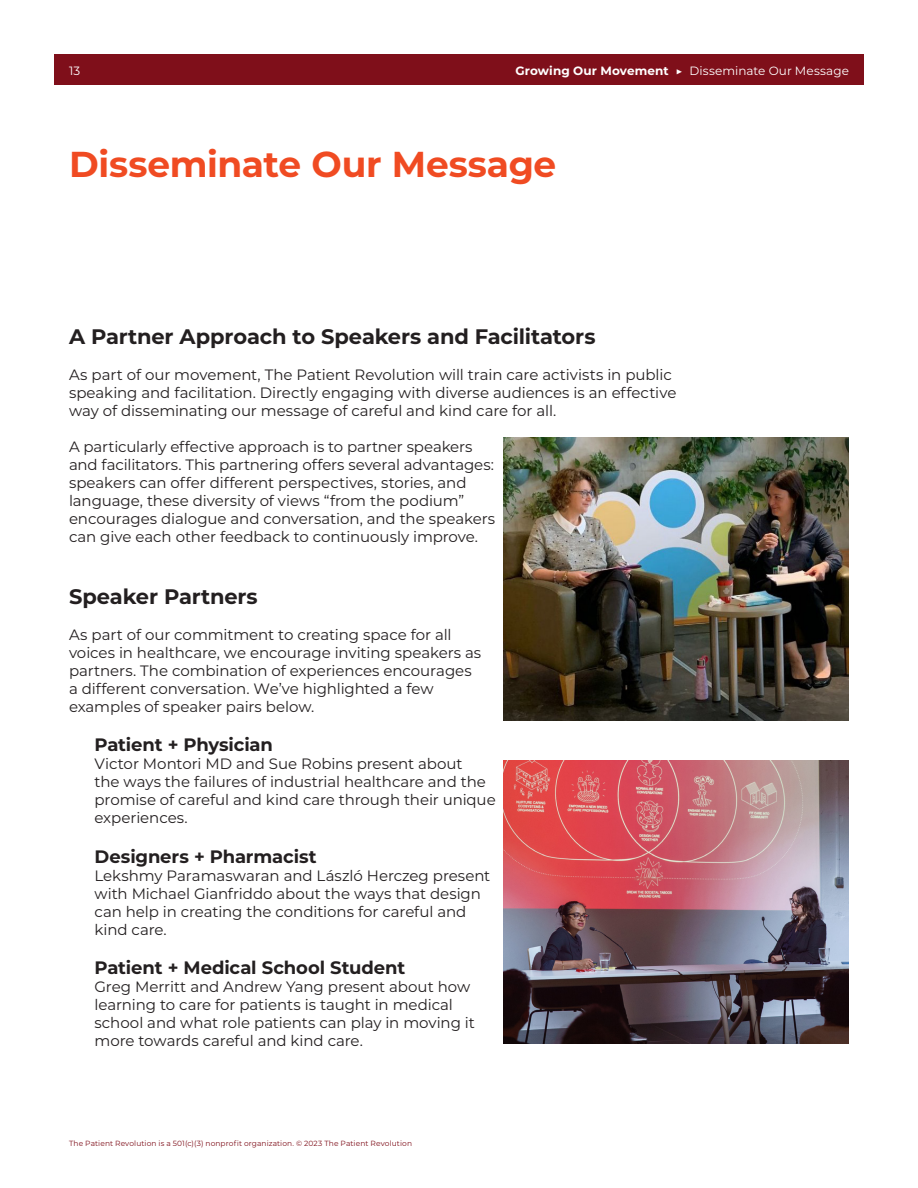
<style>
.page{position:relative;width:918px;height:1188px;background:#fff}
.page>*{position:absolute;margin:0;border:0;box-sizing:border-box;transform-origin:0 0}
.t1{font:700 36px "Montserrat";letter-spacing:-.005em;color:#f04b22}
.t2{font:700 21px "Montserrat";letter-spacing:-.01em;color:#231f20}
.BulletIndent-no_bull{font:700 18px "Montserrat";letter-spacing:-.01em;color:#231f20}
.BulletIndent-no_bull-2{font:15px/18px "Montserrat";letter-spacing:-.005em;color:#231f20}
.t3{font:12px "Montserrat";letter-spacing:.01em;color:#fff}
.t4{font:7.5px "Montserrat";letter-spacing:.015em;color:#7f0f1a}
.s1{font-weight:700}
</style>
<div class="page">
<div style="left:54px;top:54px;width:810px;height:31px;background:#7f0f1a"></div>
<img style="left:503px;top:437px;width:346px;height:283px">
<img style="left:503px;top:760px;width:346px;height:284px">
<p class="t3" style="left:69px;top:63px;width:13px">13</p>
<p class="t3" style="left:515px;top:63px;width:335px"><span class="s1">Growing Our Movement ▶</span> Disseminate Our Message</p>
<p class="t1" style="left:69px;top:139px;width:489px">Disseminate Our Message</p>
<p class="t2" style="left:69px;top:322px;width:528px">A Partner Approach to Speakers and Facilitators</p>
<p class="BulletIndent-no_bull-2" style="left:69px;top:365px;width:609px">As part of our movement, The Patient Revolution will train care activists in public speaking and facilitation. Directly engaging with diverse audiences is an effective way of disseminating our message of careful and kind care for all.</p>
<p class="BulletIndent-no_bull-2" style="left:69px;top:437px;width:428px">A particularly effective approach is to partner speakers and facilitators. This partnering offers several advantages: speakers can offer different perspectives, stories, and language, these diversity of views “from the podium” encourages dialogue and conversation, and the speakers can give each other feedback to continuously improve.</p>
<p class="t2" style="left:69px;top:581px;width:190px">Speaker Partners</p>
<p class="BulletIndent-no_bull-2" style="left:69px;top:625px;width:414px">As part of our commitment to creating space for all voices in healthcare, we encourage inviting speakers as partners. The combination of experiences encourages a different conversation. We’ve highlighted a few examples of speaker pairs below.</p>
<p class="BulletIndent-no_bull" style="left:94px;top:732px;width:180px">Patient + Physician</p>
<p class="BulletIndent-no_bull-2" style="left:94px;top:754px;width:403px">Victor Montori MD and Sue Robins present about<br>the ways the failures of industrial healthcare and the promise of careful and kind care through their unique experiences.</p>
<p class="BulletIndent-no_bull" style="left:94px;top:843px;width:224px">Designers + Pharmacist</p>
<p class="BulletIndent-no_bull-2" style="left:94px;top:866px;width:397px">Lekshmy Paramaswaran and László Herczeg present with Michael Gianfriddo about the ways that design can help in creating the conditions for careful and kind care.</p>
<p class="BulletIndent-no_bull" style="left:94px;top:955px;width:312px">Patient + Medical School Student</p>
<p class="BulletIndent-no_bull-2" style="left:94px;top:977px;width:382px">Greg Merritt and Andrew Yang present about how learning to care for patients is taught in medical school and what role patients can play in moving it more towards careful and kind care.</p>
<p class="t4" style="left:69px;top:1138px;width:345px">The Patient Revolution is a 501(c)(3) nonprofit organization. © 2023 The Patient Revolution</p>
</div>
